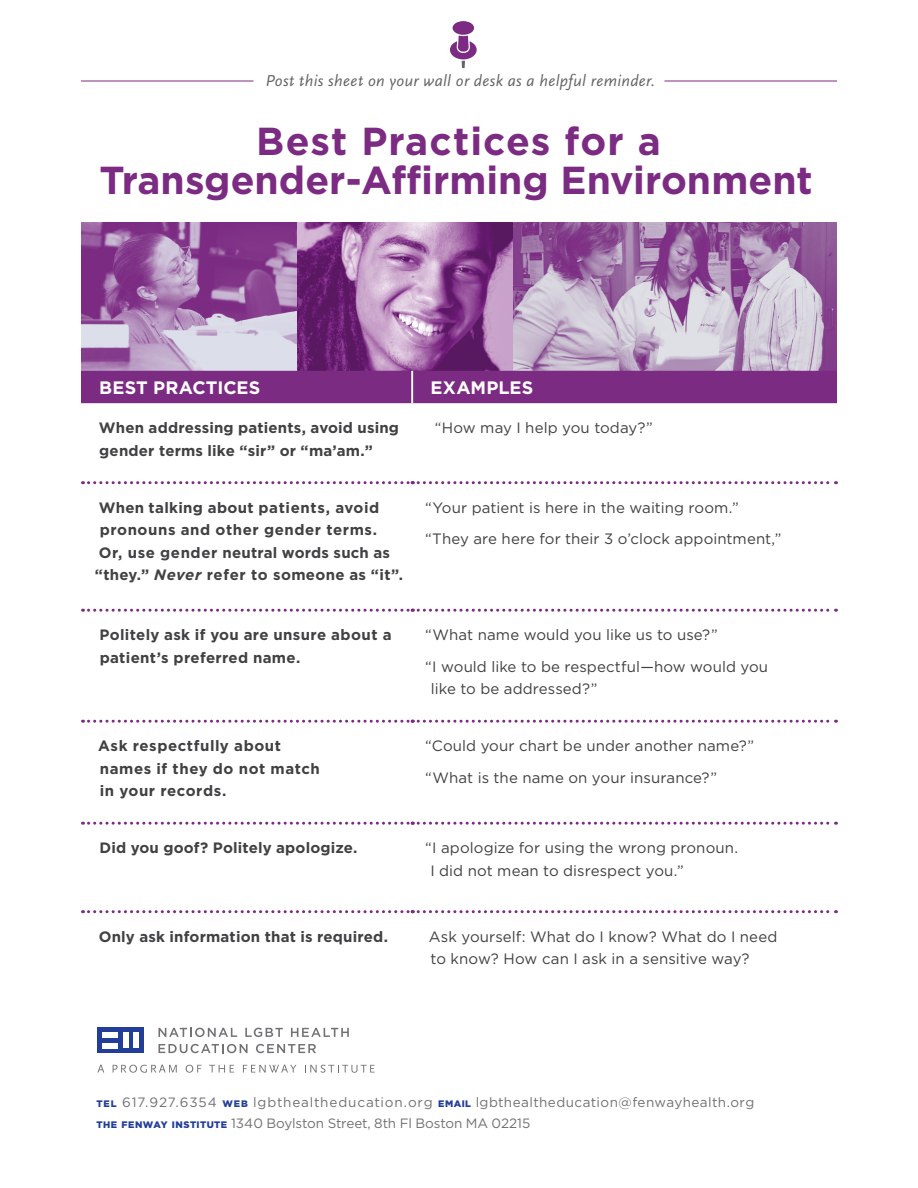
<style>
.page{position:relative;width:918px;height:1188px;background:#fff}
.page>*{position:absolute;margin:0;border:0;box-sizing:border-box;transform-origin:0 0}
.Section_Head{font:700 39px/39px "Gotham";color:#7c2b83;text-align:center}
.t1{font:700 18px "Gotham";letter-spacing:.005em;color:#fff}
.t2{font:italic 16.5px "Scala Sans";letter-spacing:.02em;color:#636466}
.t3{font:15px/22.5px "Gotham";letter-spacing:.005em;color:#414042}
.t4{font:700 15px/22.5px "Gotham";letter-spacing:.02em;color:#414042}
.t5{font:700 15px "Gotham";letter-spacing:.04em;color:#414042}
.Body_Copy{font:13.5px/21px "Gotham";letter-spacing:.025em;color:#717073}
.s1{font-style:italic}
.s2{font-weight:900;font-size:9.45px;color:#233e99}
</style>
<div class="page">
<img style="left:81px;top:223px;width:216px;height:148px">
<svg style="left:297px;top:223px;width:216px;height:148px;background:#99629e"></svg>
<svg style="left:513px;top:223px;width:324px;height:148px;background:#b192b8"></svg>
<div style="left:81px;top:371px;width:756px;height:32px;background:#7c2b83"></div>
<hr style="left:411px;top:371px;width:2px;height:32px;background:#fff">
<svg style="left:82px;top:481px;width:755px;height:3px"></svg>
<svg style="left:82px;top:609px;width:755px;height:3px"></svg>
<svg style="left:82px;top:720px;width:755px;height:3px"></svg>
<svg style="left:82px;top:822px;width:755px;height:3px"></svg>
<svg style="left:82px;top:910px;width:755px;height:3px"></svg>
<div style="left:98px;top:1028px;width:46px;height:25px;background:#233e99"></div>
<div style="left:103px;top:1033px;width:15px;height:5px;background:#fff"></div>
<div style="left:103px;top:1043px;width:15px;height:5px;background:#fff"></div>
<div style="left:123px;top:1033px;width:6px;height:15px;background:#fff"></div>
<div style="left:134px;top:1033px;width:5px;height:15px;background:#fff"></div>
<svg style="left:159px;top:1028px;width:78px;height:9px"></svg>
<svg style="left:245px;top:1028px;width:38px;height:9px"></svg>
<svg style="left:291px;top:1028px;width:58px;height:9px"></svg>
<svg style="left:159px;top:1044px;width:89px;height:9px"></svg>
<svg style="left:256px;top:1044px;width:60px;height:9px"></svg>
<svg style="left:98px;top:1065px;width:6px;height:8px"></svg>
<svg style="left:113px;top:1065px;width:64px;height:8px"></svg>
<svg style="left:186px;top:1065px;width:16px;height:8px"></svg>
<svg style="left:209px;top:1065px;width:25px;height:8px"></svg>
<svg style="left:243px;top:1065px;width:53px;height:8px"></svg>
<svg style="left:305px;top:1065px;width:70px;height:8px"></svg>
<svg style="left:450px;top:21px;width:27px;height:47px"></svg>
<hr style="left:664px;top:81px;width:173px;height:1px;background:#7c2b83">
<hr style="left:81px;top:81px;width:173px;height:1px;background:#7c2b83">
<p class="t2" style="left:265px;top:71px;width:391px">Post this sheet on your wall or desk as a helpful reminder.</p>
<p class="Section_Head" style="left:100px;top:121px;width:715px">Best Practices for a<br>Transgender-Affirming Environment</p>
<p class="t1" style="left:99px;top:376px;width:163px">BEST PRACTICES</p>
<p class="t1" style="left:430px;top:376px;width:104px">EXAMPLES</p>
<p class="t4" style="left:99px;top:417px;width:302px">When addressing patients, avoid using gender terms like “sir” or “ma’am.”</p>
<p class="t3" style="left:435px;top:416px;width:220px">“How may I help you today?”</p>
<p class="t4" style="left:99px;top:496px;width:282px">When talking about patients, avoid</p>
<p class="t5" style="left:100px;top:520px;width:279px">pronouns and other gender terms.</p>
<p class="t4" style="left:99px;top:541px;width:293px">Or, use gender neutral words such as</p>
<p class="t4" style="left:95px;top:564px;width:310px">“they.” <span class="s1">Never</span> refer to someone as “it”.</p>
<p class="t3" style="left:425px;top:496px;width:315px">“Your patient is here in the waiting room.”</p>
<p class="t3" style="left:425px;top:527px;width:358px">“They are here for their 3 o’clock appointment,”</p>
<p class="t4" style="left:100px;top:624px;width:294px">Politely ask if you are unsure about a patient’s preferred name.</p>
<p class="t3" style="left:425px;top:623px;width:294px">“What name would you like us to use?”</p>
<p class="t3" style="left:431px;top:655px;width:339px;text-indent:-6px">“I would like to be respectful—how would you like to be addressed?”</p>
<p class="t4" style="left:98px;top:735px;width:223px">Ask respectfully about names if they do not match in your records.</p>
<p class="t3" style="left:425px;top:734px;width:330px">“Could your chart be under another name?”</p>
<p class="t3" style="left:425px;top:766px;width:293px">“What is the name on your insurance?”</p>
<p class="t4" style="left:100px;top:837px;width:259px">Did you goof? Politely apologize.</p>
<p class="t3" style="left:430px;top:836px;width:309px;text-indent:-5px">“I apologize for using the wrong pronoun.<br>I did not mean to disrespect you.”</p>
<p class="t4" style="left:99px;top:925px;width:291px">Only ask information that is required.</p>
<p class="t3" style="left:429px;top:925px;width:350px">Ask yourself: What do I know? What do I need to know? How can I ask in a sensitive way?</p>
<p class="Body_Copy" style="left:97px;top:1092px;width:659px"><span class="s2">TEL</span> 617.927.6354 <span class="s2">WEB</span> lgbthealtheducation.org <span class="s2">EMAIL</span> lgbthealtheducation@fenwayhealth.org<br><span class="s2">THE FENWAY INSTITUTE</span> 1340 Boylston Street, 8th Fl Boston MA 02215</p>
</div>
